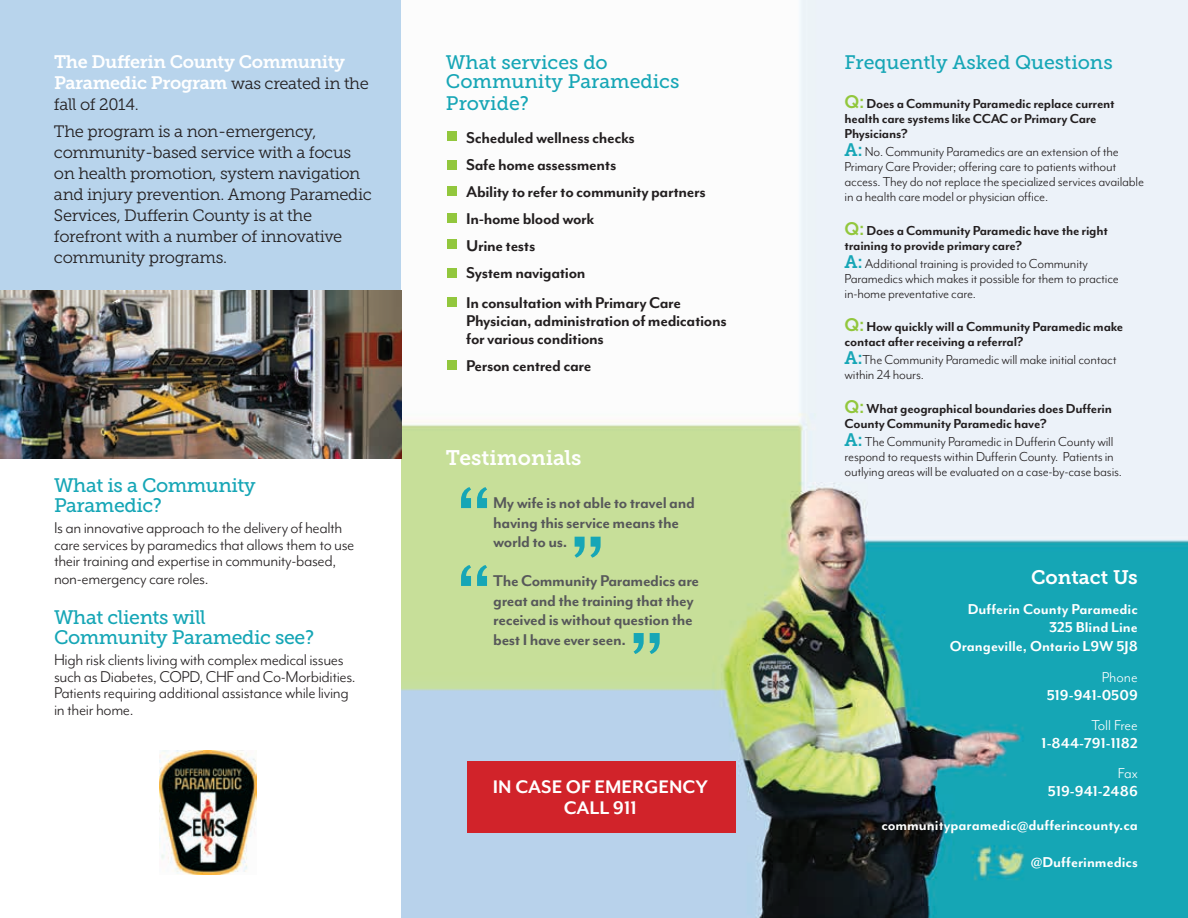
<style>
.page{position:relative;width:1188px;height:918px;background:#fff}
.page>*{position:absolute;margin:0;border:0;box-sizing:border-box;transform-origin:0 0}
.t1{font:700 82.5px "Mr Eaves Mod OT";color:#16a6b6}
.t2{font:700 21px/21px "Mr Eaves Mod OT";color:#fff;text-align:center}
.t3{font:21px "Museo Slab 700";color:#fff}
.t4{font:19.5px/19.5px "Museo Slab 500";letter-spacing:-.005em;color:#16a6b6}
.t5{font:19.5px "Museo Slab 700";color:#fff}
.t6{font:18px/17px "Mr Eaves Mod OT";letter-spacing:-.02em;color:#231f20}
.t7{font:700 18px/27px "Mr Eaves Mod OT";letter-spacing:-.02em;color:#231f20}
.t8{font:700 18px/19.5px "Mr Eaves Mod OT";letter-spacing:-.02em;color:#57585a}
.t9{font:18px/21px "Museo Slab 700";letter-spacing:-.02em;color:#fff}
.t10{font:16.5px/21px "Museo Slab 300";letter-spacing:-.02em;color:#231f20}
.t11{font:700 16.5px/18px "Mr Eaves Mod OT";color:#fff;text-align:right}
.t12{font:16.5px "Mr Eaves Mod OT";color:#fff}
.t13{font:15px/15px "Mr Eaves Mod OT";letter-spacing:-.015em;color:#231f20}
.t14{font:700 15px/15px "Mr Eaves Mod OT";letter-spacing:-.015em;color:#231f20}
.s1{font-family:"Museo Slab 300";font-size:16.5px;color:#231f20}
.s2{font-family:"Museo Slab 700";font-weight:400;font-size:18px;color:#92c73d}
.s3{font-family:"Museo Slab 700";font-size:18px;color:#16a6b6}
</style>
<div class="page">
<div style="left:0;top:0;width:402px;height:297px;background:#b8d4ec"></div>
<img style="left:402px;top:0;width:786px;height:918px">
<img style="left:160px;top:750px;width:96px;height:124px">
<img style="left:0;top:291px;width:402px;height:168px">
<div style="left:447px;top:132px;width:10px;height:9px;background:#92c73d"></div>
<div style="left:447px;top:160px;width:10px;height:9px;background:#92c73d"></div>
<div style="left:447px;top:186px;width:10px;height:10px;background:#92c73d"></div>
<div style="left:447px;top:213px;width:10px;height:10px;background:#92c73d"></div>
<div style="left:447px;top:240px;width:10px;height:9px;background:#92c73d"></div>
<div style="left:447px;top:268px;width:10px;height:9px;background:#92c73d"></div>
<div style="left:447px;top:298px;width:10px;height:9px;background:#92c73d"></div>
<div style="left:447px;top:360px;width:10px;height:10px;background:#92c73d"></div>
<div style="left:467px;top:761px;width:268px;height:72px;background:#d1232a"></div>
<p class="t9" style="left:54px;top:51px;width:316px">The Dufferin County Community<br>Paramedic Program <span class="s1">was created in the</span></p>
<p class="t10" style="left:54px;top:90px;width:264px;line-height:27px">fall of 2014.<br>The program is a non-emergency,</p>
<p class="t10" style="left:54px;top:141px;width:320px">community-based service with a focus on health promotion, system navigation and injury prevention. Among Paramedic Services, Dufferin County is at the forefront with a number of innovative community programs.</p>
<h3 class="t4" style="left:54px;top:476px;width:203px">What is a Community<br>Paramedic?</h3>
<p class="t6" style="left:54px;top:520px;width:302px">Is an innovative approach to the delivery of health care services by paramedics that allows them to use their training and expertise in community-based, non-emergency care roles.</p>
<h3 class="t4" style="left:54px;top:608px;width:262px">What clients will<br>Community Paramedic see?</h3>
<p class="t6" style="left:54px;top:652px;width:303px;line-height:16.5px">High risk clients living with complex medical issues such as Diabetes, COPD, CHF and Co-Morbidities.<br>Patients requiring additional assistance while living in their home.</p>
<h3 class="t4" style="left:446px;top:52px;width:235px">What services do<br>Community Paramedics</h3>
<h3 class="t4" style="left:446px;top:93px;width:85px">Provide?</h3>
<p class="t7" style="left:466px;top:124px;width:241px">Scheduled wellness checks<br>Safe home assessments<br>Ability to refer to community partners<br>In-home blood work<br>Urine tests<br>System navigation</p>
<p class="t7" style="left:466px;top:294px;width:262px;line-height:18px">In consultation with Primary Care<br>Physician, administration of medications for various conditions</p>
<p class="t7" style="left:466px;top:352px;width:127px">Person centred care</p>
<h2 class="t3" style="left:446px;top:446px;width:137px">Testimonials</h2>
<p class="t8" style="left:493px;top:493px;width:203px">My wife is not able to travel and having this service means the world to us.</p>
<p class="t8" style="left:493px;top:571px;width:208px">The Community Paramedics are great and the training that they received is without question the best I have ever seen.</p>
<h1 class="t1" style="left:492px;top:567px;width:38px;rotate:-180deg">,,</h1>
<h1 class="t1" style="left:569px;top:477px;width:38px">,,</h1>
<h1 class="t1" style="left:492px;top:645px;width:38px;rotate:-180deg">,,</h1>
<h1 class="t1" style="left:628px;top:574px;width:38px">,,</h1>
<h2 class="t2" style="left:493px;top:777px;width:216px">IN CASE OF EMERGENCY<br>CALL 911</h2>
<h3 class="t4" style="left:845px;top:52px;width:270px">Frequently Asked Questions</h3>
<p class="t14" style="left:845px;top:96px;width:272px"><span class="s2">Q:</span> Does a Community Paramedic replace current health care systems like CCAC or Primary Care<br>Physicians?</p>
<p class="t13" style="left:845px;top:144px;width:301px"><span class="s3">A:</span> No. Community Paramedics are an extension of the Primary Care Provider; offering care to patients without access. They do not replace the specialized services available in a health care model or physician office.</p>
<p class="t14" style="left:845px;top:223px;width:265px"><span class="s2">Q:</span> Does a Community Paramedic have the right training to provide primary care?</p>
<p class="t13" style="left:845px;top:256px;width:276px"><span class="s3">A:</span> Additional training is provided to Community<br>Paramedics which makes it possible for them to practice in-home preventative care.</p>
<p class="t14" style="left:845px;top:320px;width:280px"><span class="s2">Q:</span> How quickly will a Community Paramedic make contact after receiving a referral?</p>
<p class="t13" style="left:845px;top:353px;width:274px"><span class="s3">A:</span>The Community Paramedic will make initial contact within 24 hours.</p>
<p class="t14" style="left:845px;top:401px;width:269px"><span class="s2">Q:</span> What geographical boundaries does Dufferin<br>County Community Paramedic have?</p>
<p class="t13" style="left:845px;top:434px;width:279px"><span class="s3">A:</span> The Community Paramedic in Dufferin County will respond to requests within Dufferin County. Patients in outlying areas will be evaluated on a case-by-case basis.</p>
<h3 class="t5" style="left:1031px;top:566px;width:108px">Contact Us</h3>
<p class="t11" style="left:968px;top:600px;width:172px">Dufferin County Paramedic<br>325 Blind Line</p>
<p class="t11" style="left:950px;top:638px;width:190px">Orangeville, Ontario L9W 5J8</p>
<p class="t12" style="left:1102px;top:668px;width:38px">Phone</p>
<p class="t11" style="left:1047px;top:686px;width:93px">519-941-0509</p>
<p class="t12" style="left:1092px;top:716px;width:48px">Toll Free</p>
<p class="t11" style="left:1042px;top:734px;width:98px">1-844-791-1182</p>
<p class="t12" style="left:1118px;top:764px;width:21px">Fax</p>
<p class="t11" style="left:881px;top:775px;width:258px;line-height:33.3px">519-941-2486 communityparamedic@dufferincounty.ca</p>
<p class="t11" style="left:1031px;top:854px;width:109px">@Dufferinmedics</p>
</div>
